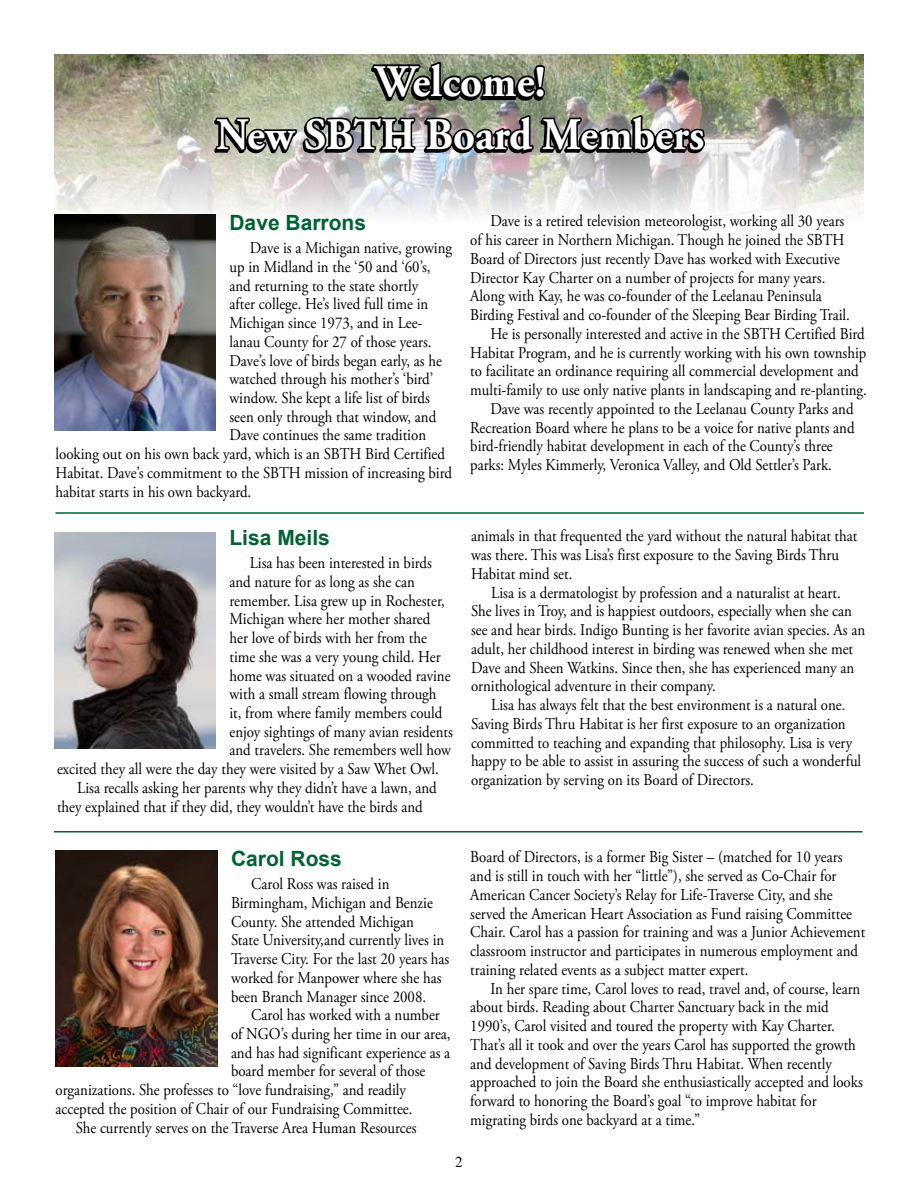
<style>
.page{position:relative;width:918px;height:1188px;background:#fff}
.page>*{position:absolute;margin:0;border:0;box-sizing:border-box;transform-origin:0 0}
.t1{font:700 45px/53.2px "Adobe Garamond Pro";color:#fff;text-align:center;scale:.95 1}
.t2{font:700 21px "Arial";color:#006232}
.t3{font:16.5px/18.8px "Adobe Garamond Pro";color:#000;scale:.9 1}
.t4{font:15px "Times";color:#000}
</style>
<div class="page">
<img style="left:54px;top:54px;width:810px;height:164px">
<img style="left:54px;top:214px;width:162px;height:216px">
<img style="left:56px;top:850px;width:162px;height:216px">
<img style="left:54px;top:532px;width:162px;height:216px">
<hr style="left:56px;top:512px;width:808px;height:2px;background:#006232">
<hr style="left:54px;top:831px;width:808px;height:1px;background:#006232">
<img style="left:213px;top:54px;width:493px;height:101px">
<h1 class="t1" style="left:217px;top:56px;width:515px">Welcome!<br>New SBTH Board Members</h1>
<p class="t2" style="left:230px;top:209px;width:138px">Dave Barrons</p>
<p class="t3" style="left:250px;top:239px;width:227px">Dave is a Michigan native, growing</p>
<p class="t3" style="left:230px;top:258px;width:225px">up in Midland in the ‘50 and ‘60’s,</p>
<p class="t3" style="left:230px;top:277px;width:211px">and returning to the state shortly</p>
<p class="t3" style="left:230px;top:295px;width:222px">after college. He’s lived full time in</p>
<p class="t3" style="left:230px;top:314px;width:216px">Michigan since 1973, and in Lee-</p>
<p class="t3" style="left:230px;top:333px;width:226px">lanau County for 27 of those years.</p>
<p class="t3" style="left:230px;top:351px;width:238px">Dave’s love of birds began early, as he</p>
<p class="t3" style="left:230px;top:370px;width:228px">watched through his mother’s ‘bird’</p>
<p class="t3" style="left:230px;top:389px;width:224px">window. She kept a life list of birds</p>
<p class="t3" style="left:230px;top:408px;width:231px">seen only through that window, and</p>
<p class="t3" style="left:230px;top:426px;width:220px">Dave continues the same tradition</p>
<p class="t3" style="left:56px;top:445px;width:434px">looking out on his own back yard, which is an SBTH Bird Certified</p>
<p class="t3" style="left:56px;top:464px;width:442px">Habitat. Dave’s commitment to the SBTH mission of increasing bird</p>
<p class="t3" style="left:56px;top:483px;width:219px">habitat starts in his own backyard.</p>
<p class="t2" style="left:230px;top:524px;width:102px">Lisa Meils</p>
<p class="t3" style="left:250px;top:554px;width:204px">Lisa has been interested in birds</p>
<p class="t3" style="left:230px;top:573px;width:207px">and nature for as long as she can</p>
<p class="t3" style="left:230px;top:592px;width:241px">remember. Lisa grew up in Rochester,</p>
<p class="t3" style="left:230px;top:610px;width:225px">Michigan where her mother shared</p>
<p class="t3" style="left:230px;top:629px;width:221px">her love of birds with her from the</p>
<p class="t3" style="left:230px;top:648px;width:236px">time she was a very young child. Her</p>
<p class="t3" style="left:230px;top:666px;width:247px">home was situated on a wooded ravine</p>
<p class="t3" style="left:230px;top:685px;width:232px">with a small stream flowing through</p>
<p class="t3" style="left:230px;top:704px;width:238px">it, from where family members could</p>
<p class="t3" style="left:230px;top:723px;width:250px">enjoy sightings of many avian residents</p>
<p class="t3" style="left:230px;top:741px;width:248px">and travelers. She remembers well how</p>
<p class="t3" style="left:57px;top:760px;width:426px">excited they all were the day they were visited by a Saw Whet Owl.</p>
<p class="t3" style="left:77px;top:779px;width:401px">Lisa recalls asking her parents why they didn’t have a lawn, and</p>
<p class="t3" style="left:57px;top:798px;width:408px">they explained that if they did, they wouldn’t have the birds and</p>
<p class="t2" style="left:231px;top:845px;width:112px">Carol Ross</p>
<p class="t3" style="left:231px;top:875px;width:244px;text-indent:20px">Carol Ross was raised in Birmingham, Michigan and Benzie County. She attended Michigan<br>State University,and currently lives in Traverse City. For the last 20 years has worked for Manpower where she has been Branch Manager since 2008.</p>
<p class="t3" style="left:251px;top:1006px;width:211px">Carol has worked with a number</p>
<p class="t3" style="left:231px;top:1025px;width:246px">of NGO’s during her time in our area,</p>
<p class="t3" style="left:231px;top:1044px;width:245px">and has had significant experience as a</p>
<p class="t3" style="left:231px;top:1062px;width:218px">board member for several of those</p>
<p class="t3" style="left:56px;top:1081px;width:391px">organizations. She professes to “love fundraising,” and readily</p>
<p class="t3" style="left:56px;top:1100px;width:398px">accepted the position of Chair of our Fundraising Committee.</p>
<p class="t3" style="left:76px;top:1119px;width:380px">She currently serves on the Traverse Area Human Resources</p>
<p class="t3" style="left:490px;top:212px;width:395px">Dave is a retired television meteorologist, working all 30 years</p>
<p class="t3" style="left:470px;top:231px;width:417px">of his career in Northern Michigan. Though he joined the SBTH</p>
<p class="t3" style="left:470px;top:250px;width:412px">Board of Directors just recently Dave has worked with Executive</p>
<p class="t3" style="left:470px;top:269px;width:396px">Director Kay Charter on a number of projects for many years.</p>
<p class="t3" style="left:470px;top:287px;width:392px">Along with Kay, he was co-founder of the Leelanau Peninsula</p>
<p class="t3" style="left:470px;top:306px;width:423px">Birding Festival and co-founder of the Sleeping Bear Birding Trail.</p>
<p class="t3" style="left:490px;top:325px;width:417px">He is personally interested and active in the SBTH Certified Bird</p>
<p class="t3" style="left:470px;top:344px;width:442px">Habitat Program, and he is currently working with his own township</p>
<p class="t3" style="left:470px;top:362px;width:433px">to facilitate an ordinance requiring all commercial development and</p>
<p class="t3" style="left:470px;top:381px;width:442px">multi-family to use only native plants in landscaping and re-planting.</p>
<p class="t3" style="left:490px;top:400px;width:405px">Dave was recently appointed to the Leelanau County Parks and</p>
<p class="t3" style="left:470px;top:419px;width:429px">Recreation Board where he plans to be a voice for native plants and</p>
<p class="t3" style="left:470px;top:437px;width:404px">bird-friendly habitat development in each of the County’s three</p>
<p class="t3" style="left:470px;top:456px;width:403px">parks: Myles Kimmerly, Veronica Valley, and Old Settler’s Park.</p>
<p class="t3" style="left:471px;top:527px;width:431px">animals in that frequented the yard without the natural habitat that was there. This was Lisa’s first exposure to the Saving Birds Thru<br>Habitat mind set.</p>
<p class="t3" style="left:471px;top:584px;width:439px;text-indent:20px">Lisa is a dermatologist by profession and a naturalist at heart.<br>She lives in Troy, and is happiest outdoors, especially when she can see and hear birds. Indigo Bunting is her favorite avian species. As an adult, her childhood interest in birding was renewed when she met Dave and Sheen Watkins. Since then, she has experienced many an ornithological adventure in their company.</p>
<p class="t3" style="left:471px;top:696px;width:435px;text-indent:20px">Lisa has always felt that the best environment is a natural one.<br>Saving Birds Thru Habitat is her first exposure to an organization committed to teaching and expanding that philosophy. Lisa is very happy to be able to assist in assuring the success of such a wonderful organization by serving on its Board of Directors.</p>
<p class="t3" style="left:470px;top:848px;width:440px">Board of Directors, is a former Big Sister – (matched for 10 years and is still in touch with her “little”), she served as Co-Chair for American Cancer Society’s Relay for Life-Traverse City, and she served the American Heart Association as Fund raising Committee Chair. Carol has a passion for training and was a Junior Achievement classroom instructor and participates in numerous employment and training related events as a subject matter expert.</p>
<p class="t3" style="left:470px;top:980px;width:438px;text-indent:20px">In her spare time, Carol loves to read, travel and, of course, learn about birds. Reading about Charter Sanctuary back in the mid 1990’s, Carol visited and toured the property with Kay Charter.<br>That’s all it took and over the years Carol has supported the growth and development of Saving Birds Thru Habitat. When recently approached to join the Board she enthusiastically accepted and looks forward to honoring the Board’s goal “to improve habitat for migrating birds one backyard at a time.”</p>
<p class="t4" style="left:455px;top:1148px;width:9px">2</p>
</div>
